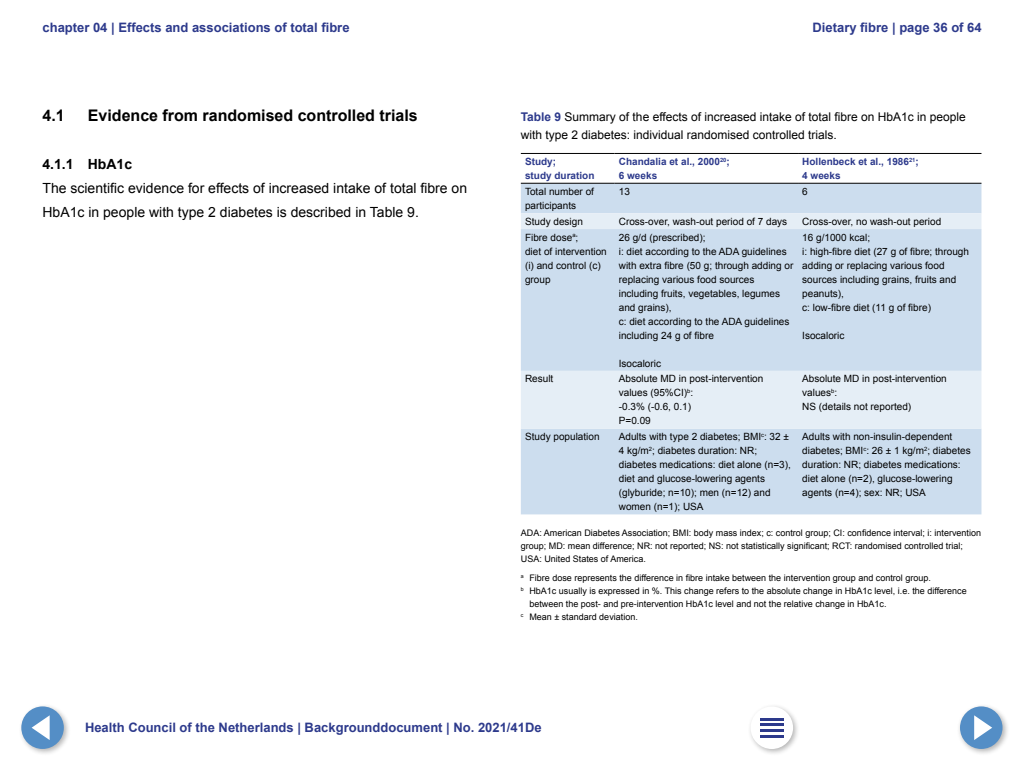
<style>
.page{position:relative;width:1024px;height:768px;background:#fff}
.page>*{position:absolute;margin:0;border:0;box-sizing:border-box;transform-origin:0 0}
.Kop_1_1_vet{font:700 16px "Arial";color:#000}
.Plat_z_ruimte{font:14px/24px "Arial";color:#000}
.Kop_1_1_1_vet{font:700 14px "Arial";color:#000}
.t1{font:700 13px "Arial";color:#2d3a8c}
.Tabel_Kop{font:12px/18px "Arial";color:#000}
.Tabeltekst{font:10px/14px "Arial";color:#000}
.Tabeltekst_Vet{font:700 10px "Arial";color:#2d3a8c}
.TableFootnote{font:9px/13px "Arial";color:#000}
.Brontekst{font:9px/13px "Arial";color:#000}
.s1{font-weight:700;color:#2d3a8c}
</style>
<div class="page">
<svg style="left:521px;top:182px;width:460px;height:1px"></svg>
<div style="left:521px;top:184px;width:460px;height:330px;background:#cde"></div>
<svg style="left:521px;top:213px;width:460px;height:216px;background:#d4e2f0"></svg>
<hr style="left:521px;top:153px;width:94px;height:1px;background:#000">
<hr style="left:615px;top:153px;width:183px;height:1px;background:#000">
<hr style="left:798px;top:153px;width:183px;height:1px;background:#000">
<hr style="left:521px;top:183px;width:94px;height:1px;background:#000">
<hr style="left:615px;top:183px;width:183px;height:1px;background:#000">
<hr style="left:798px;top:183px;width:183px;height:1px;background:#000">
<div style="left:18px;top:703px;width:53px;height:53px;background:#000;opacity:.3"></div>
<div style="left:21px;top:706px;width:43px;height:43px;background:#548ec6;border-radius:50%"></div>
<svg style="left:32px;top:715px;width:18px;height:25px"></svg>
<div style="left:747px;top:703px;width:53px;height:53px;background:#000;opacity:.3"></div>
<div style="left:751px;top:707px;width:42px;height:42px;background:#fff;border-radius:50%"></div>
<hr style="left:760px;top:718px;width:24px;height:2px;background:#2d3a8c">
<hr style="left:760px;top:724px;width:24px;height:2px;background:#2d3a8c">
<hr style="left:760px;top:730px;width:24px;height:2px;background:#2d3a8c">
<hr style="left:760px;top:735px;width:24px;height:2px;background:#2d3a8c">
<div style="left:957px;top:703px;width:53px;height:53px;background:#000;opacity:.3"></div>
<div style="left:960px;top:706px;width:43px;height:43px;background:#548ec6;border-radius:50%"></div>
<svg style="left:974px;top:715px;width:18px;height:25px"></svg>
<h3 class="t1" style="left:43px;top:19px;width:309px">chapter 04 | Effects and associations of total fibre</h3>
<h3 class="t1" style="left:813px;top:19px;width:171px">Dietary fibre | page 36 of 64</h3>
<h2 class="Kop_1_1_vet" style="left:43px;top:105px;width:24px">4.1</h2>
<h2 class="Kop_1_1_vet" style="left:88px;top:105px;width:331px">Evidence from randomised controlled trials</h2>
<h3 class="Kop_1_1_1_vet" style="left:43px;top:155px;width:91px">4.1.1 HbA1c</h3>
<p class="Plat_z_ruimte" style="left:43px;top:176px;width:426px">The scientific evidence for effects of increased intake of total fibre on<br>HbA1c in people with type 2 diabetes is described in Table 9.</p>
<h2 class="Tabel_Kop" style="left:521px;top:108px;width:447px"><span class="s1">Table 9</span> Summary of the effects of increased intake of total fibre on HbA1c in people with type 2 diabetes: individual randomised controlled trials.</h2>
<p class="Tabeltekst_Vet" style="left:525px;top:155px;width:33px">Study;</p>
<p class="Tabeltekst_Vet" style="left:525px;top:169px;width:71px">study duration</p>
<p class="Tabeltekst_Vet" style="left:619px;top:155px;width:112px">Chandalia et al., 2000<sup>20</sup>;</p>
<p class="Tabeltekst_Vet" style="left:619px;top:169px;width:40px">6 weeks</p>
<p class="Tabeltekst_Vet" style="left:802px;top:155px;width:118px">Hollenbeck et al., 1986<sup>21</sup>;</p>
<p class="Tabeltekst_Vet" style="left:802px;top:169px;width:40px">4 weeks</p>
<p class="Tabeltekst" style="left:525px;top:185px;width:70px">Total number of participants</p>
<p class="Tabeltekst" style="left:619px;top:185px;width:13px">13</p>
<p class="Tabeltekst" style="left:802px;top:185px;width:7px">6</p>
<p class="Tabeltekst" style="left:525px;top:214px;width:59px">Study design</p>
<p class="Tabeltekst" style="left:619px;top:214px;width:170px">Cross-over, wash-out period of 7 days</p>
<p class="Tabeltekst" style="left:802px;top:214px;width:140px">Cross-over, no wash-out period</p>
<p class="Tabeltekst" style="left:525px;top:230px;width:55px">Fibre dose<sup>a</sup>;</p>
<p class="Tabeltekst" style="left:525px;top:244px;width:83px">diet of intervention (i) and control (c) group</p>
<p class="Tabeltekst" style="left:619px;top:230px;width:88px">26 g/d (prescribed);</p>
<p class="Tabeltekst" style="left:619px;top:244px;width:176px">i: diet according to the ADA guidelines with extra fibre (50 g; through adding or replacing various food sources including fruits, vegetables, legumes and grains),</p>
<p class="Tabeltekst" style="left:619px;top:314px;width:172px">c: diet according to the ADA guidelines including 24 g of fibre</p>
<p class="Tabeltekst" style="left:619px;top:356px;width:44px">Isocaloric</p>
<p class="Tabeltekst" style="left:802px;top:230px;width:69px">16 g/1000 kcal;</p>
<p class="Tabeltekst" style="left:802px;top:244px;width:168px">i: high-fibre diet (27 g of fibre; through adding or replacing various food sources including grains, fruits and peanuts),</p>
<p class="Tabeltekst" style="left:802px;top:300px;width:130px">c: low-fibre diet (11 g of fibre)</p>
<p class="Tabeltekst" style="left:802px;top:328px;width:44px">Isocaloric</p>
<p class="Tabeltekst" style="left:525px;top:372px;width:30px">Result</p>
<p class="Tabeltekst" style="left:619px;top:372px;width:146px">Absolute MD in post-intervention values (95%CI)<sup>b</sup>:</p>
<p class="Tabeltekst" style="left:619px;top:400px;width:74px">-0.3% (-0.6, 0.1)</p>
<p class="Tabeltekst" style="left:619px;top:414px;width:33px">P=0.09</p>
<p class="Tabeltekst" style="left:802px;top:372px;width:146px">Absolute MD in post-intervention values<sup>b</sup>:</p>
<p class="Tabeltekst" style="left:802px;top:400px;width:110px">NS (details not reported)</p>
<p class="Tabeltekst" style="left:525px;top:430px;width:76px">Study population</p>
<p class="Tabeltekst" style="left:619px;top:430px;width:174px">Adults with type 2 diabetes; BMI<sup>c</sup>: 32 ±<br>4 kg/m<sup>2</sup>; diabetes duration: NR; diabetes medications: diet alone (n=3), diet and glucose-lowering agents (glyburide; n=10); men (n=12) and women (n=1); USA</p>
<p class="Tabeltekst" style="left:802px;top:430px;width:170px">Adults with non-insulin-dependent diabetes; BMI<sup>c</sup>: 26 ± 1 kg/m<sup>2</sup>; diabetes duration: NR; diabetes medications: diet alone (n=2), glucose-lowering agents (n=4); sex: NR; USA</p>
<p class="Brontekst" style="left:521px;top:526px;width:462px">ADA: American Diabetes Association; BMI: body mass index; c: control group; CI: confidence interval; i: intervention group; MD: mean difference; NR: not reported; NS: not statistically significant; RCT: randomised controlled trial;<br>USA: United States of America.</p>
<p class="TableFootnote" style="left:521px;top:571px;width:412px"><sup>a</sup> Fibre dose represents the difference in fibre intake between the intervention group and control group.</p>
<p class="TableFootnote" style="left:529px;top:584px;width:439px;text-indent:-9px"><sup>b</sup> HbA1c usually is expressed in %. This change refers to the absolute change in HbA1c level, i.e. the difference between the post- and pre-intervention HbA1c level and not the relative change in HbA1c.</p>
<p class="TableFootnote" style="left:521px;top:610px;width:118px"><sup>c</sup> Mean ± standard deviation.</p>
<h3 class="t1" style="left:85px;top:719px;width:458px">Health Council of the Netherlands | Backgrounddocument | No. 2021/41De</h3>
</div>
